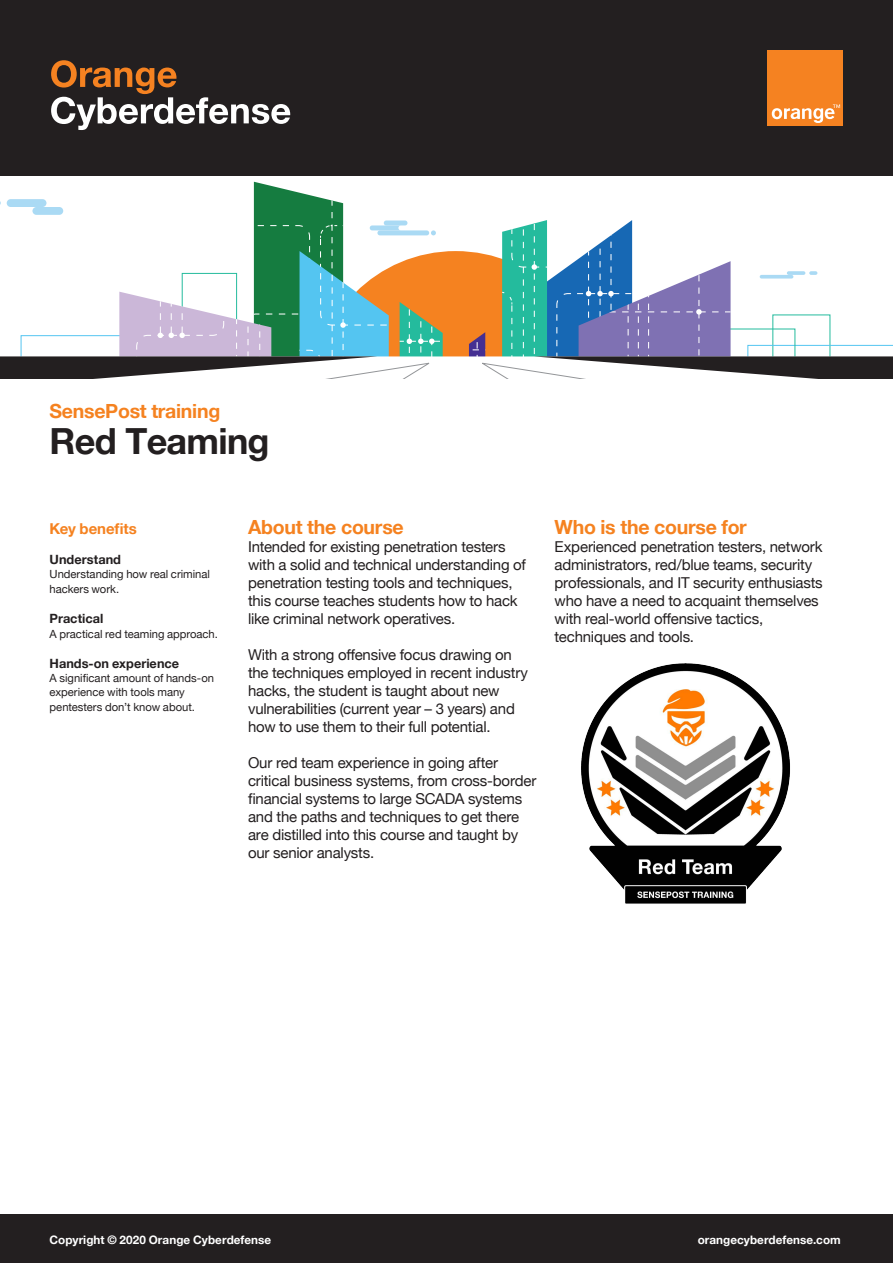
<style>
.page{position:relative;width:893px;height:1263px;background:#fff}
.page>*{position:absolute;margin:0;border:0;box-sizing:border-box;transform-origin:0 0}
.t1{font:700 36px "Helvetica Neue";letter-spacing:-.02em;color:#231f20}
.t2{font:700 19.5px "Helvetica Neue";letter-spacing:-.015em;color:#f58220}
.t3{font:15px/18px "Helvetica Neue";letter-spacing:-.015em;color:#231f20}
.t4{font:700 15px "Helvetica Neue";letter-spacing:-.005em;color:#f58220}
.t5{font:700 12.75px "Helvetica Neue";color:#231f20}
.t6{font:700 11.7px "Helvetica Neue";letter-spacing:.005em;color:#fff}
.t7{font:11.25px/14.2px "Helvetica Neue";color:#231f20}
</style>
<div class="page">
<svg style="left:0;top:182px;width:893px;height:197px"></svg>
<div style="left:0;top:1214px;width:893px;height:49px;background:#231f20"></div>
<div style="left:0;top:0;width:893px;height:175px;background:#231f20"></div>
<div style="left:768px;top:50px;width:75px;height:75px;background:#f58221"></div>
<svg style="left:772px;top:104px;width:68px;height:19px"></svg>
<svg style="left:51px;top:60px;width:239px;height:70px"></svg>
<img style="left:581px;top:663px;width:209px;height:241px">
<p class="t2" style="left:50px;top:399px;width:172px">SensePost training</p>
<p class="t1" style="left:50px;top:418px;width:222px">Red Teaming</p>
<p class="t4" style="left:50px;top:516px;width:89px">Key benefits</p>
<p class="t5" style="left:50px;top:549px;width:73px">Understand</p>
<p class="t7" style="left:50px;top:567px;width:162px">Understanding how real criminal</p>
<p class="t7" style="left:50px;top:582px;width:71px">hackers work.</p>
<p class="t5" style="left:50px;top:608px;width:55px">Practical</p>
<p class="t7" style="left:50px;top:627px;width:170px">A practical red teaming approach.</p>
<p class="t5" style="left:50px;top:653px;width:131px">Hands-on experience</p>
<p class="t7" style="left:50px;top:672px;width:166px">A significant amount of hands-on</p>
<p class="t7" style="left:50px;top:686px;width:147px">experience with tools many pentesters don’t know about.</p>
<p class="t2" style="left:248px;top:511px;width:157px">About the course</p>
<p class="t3" style="left:248px;top:538px;width:259px">Intended for existing penetration testers</p>
<p class="t3" style="left:248px;top:556px;width:279px">with a solid and technical understanding of</p>
<p class="t3" style="left:248px;top:574px;width:271px">penetration testing tools and techniques, this course teaches students how to hack like criminal network operatives.</p>
<p class="t3" style="left:248px;top:646px;width:282px">With a strong offensive focus drawing on the techniques employed in recent industry hacks, the student is taught about new vulnerabilities (current year – 3 years) and how to use them to their full potential.</p>
<p class="t3" style="left:248px;top:754px;width:290px">Our red team experience in going after critical business systems, from cross-border financial systems to large SCADA systems and the paths and techniques to get there are distilled into this course and taught by our senior analysts.</p>
<p class="t2" style="left:555px;top:511px;width:194px">Who is the course for</p>
<p class="t3" style="left:555px;top:538px;width:270px">Experienced penetration testers, network administrators, red/blue teams, security professionals, and IT security enthusiasts who have a need to acquaint themselves with real-world offensive tactics,</p>
<p class="t3" style="left:555px;top:628px;width:141px">techniques and tools.</p>
<p class="t6" style="left:50px;top:1231px;width:223px">Copyright © 2020 Orange Cyberdefense</p>
<p class="t6" style="left:698px;top:1231px;width:145px">orangecyberdefense.com</p>
</div>
